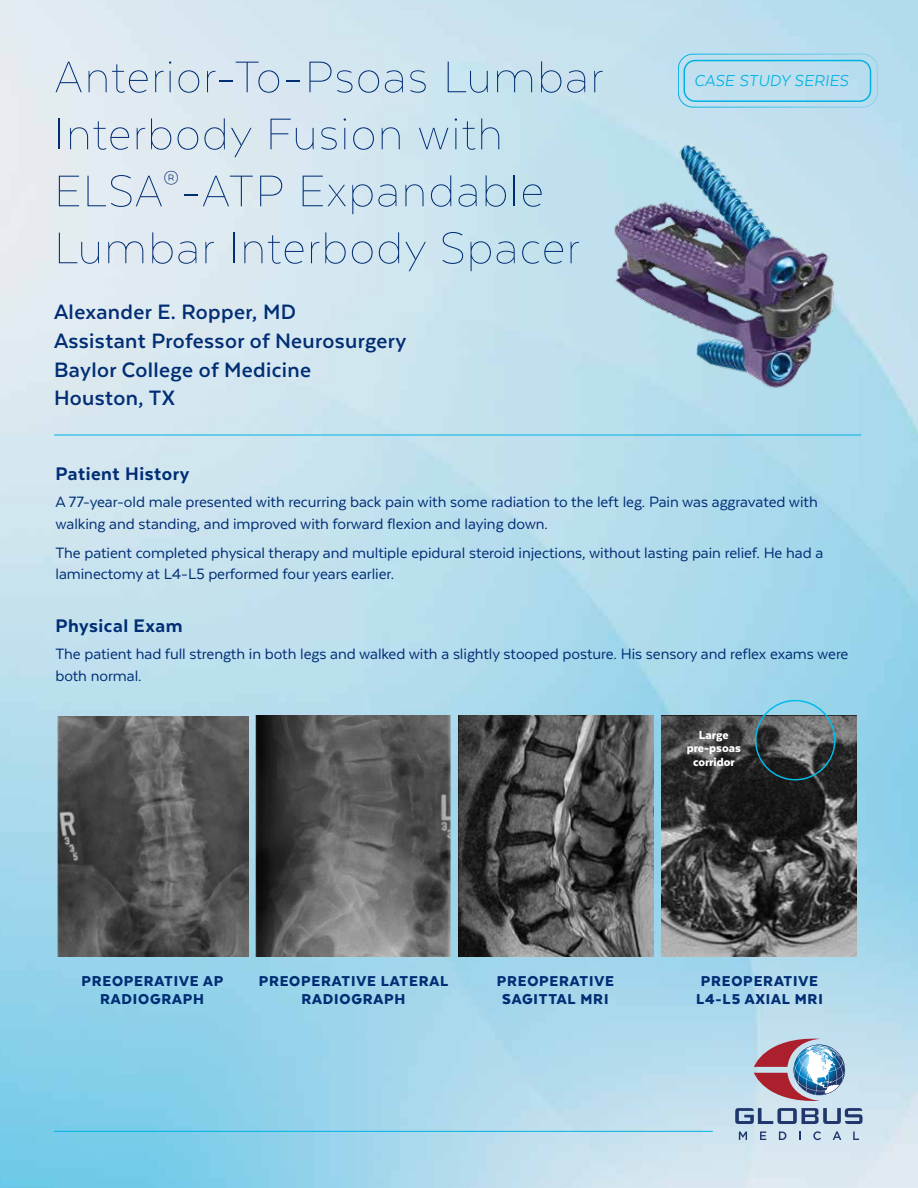
<style>
.page{position:relative;width:918px;height:1188px;background:#fff}
.page>*{position:absolute;margin:0;border:0;box-sizing:border-box;transform-origin:0 0}
.t1{font:100 51px/57px "Texta";letter-spacing:.025em;color:#002d74}
.t2{font:700 24px/28.8px "Texta";letter-spacing:.015em;color:#002d74}
.t3{font:800 21px "Texta";letter-spacing:.025em;color:#002d74}
.t4{font:italic 18.15px "Texta";letter-spacing:.01em;color:#00b2e2}
.t5{font:17.25px/21.8px "Texta";letter-spacing:-.005em;color:#002d74}
.t6{font:900 16.5px/18px "Texta";letter-spacing:.05em;color:#002d74;text-align:center}
.t7{font:900 13.5px/13.5px "Texta";color:#fff;text-align:center}
</style>
<div class="page">
<img style="left:0;top:0;width:918px;height:1188px">
<svg style="left:739px;top:1132px;width:8px;height:8px"></svg>
<svg style="left:760px;top:1132px;width:6px;height:8px"></svg>
<svg style="left:779px;top:1132px;width:7px;height:8px"></svg>
<svg style="left:799px;top:1132px;width:2px;height:8px"></svg>
<svg style="left:813px;top:1131px;width:8px;height:9px"></svg>
<svg style="left:833px;top:1131px;width:8px;height:9px"></svg>
<svg style="left:853px;top:1132px;width:6px;height:8px"></svg>
<svg style="left:735px;top:1039px;width:128px;height:85px;background:#a6acc0"></svg>
<hr style="left:54px;top:435px;width:807px;height:1px;background:#00b2e2">
<hr style="left:54px;top:1131px;width:659px;height:1px;background:#00b2e2">
<div style="left:684px;top:60px;width:187px;height:42px;border:2px solid #00b2e3;border-radius:11px"></div>
<div style="left:678px;top:54px;width:199px;height:53px;border:1px solid #00b2e3;border-radius:15px"></div>
<img style="left:57px;top:716px;width:192px;height:241px">
<img style="left:256px;top:715px;width:195px;height:242px">
<img style="left:458px;top:715px;width:195px;height:242px">
<img style="left:662px;top:715px;width:195px;height:242px">
<img style="left:607px;top:132px;width:229px;height:273px">
<div style="left:755px;top:700px;width:81px;height:80px;border:2px solid #00bce7;border-radius:50%"></div>
<h1 class="t1" style="left:54px;top:48px;width:551px">Anterior-To-Psoas Lumbar<br>Interbody Fusion with<br>ELSA<sup>®</sup>-ATP Expandable<br>Lumbar Interbody Spacer</h1>
<h2 class="t2" style="left:54px;top:297px;width:354px">Alexander E. Ropper, MD<br>Assistant Professor of Neurosurgery<br>Baylor College of Medicine<br>Houston, TX</h2>
<p class="t4" style="left:694px;top:72px;width:156px">CASE STUDY SERIES</p>
<p class="t3" style="left:56px;top:463px;width:135px">Patient History</p>
<p class="t5" style="left:56px;top:491px;width:764px">A 77-year-old male presented with recurring back pain with some radiation to the left leg. Pain was aggravated with walking and standing, and improved with forward flexion and laying down.</p>
<p class="t5" style="left:56px;top:541px;width:769px">The patient completed physical therapy and multiple epidural steroid injections, without lasting pain relief. He had a laminectomy at L4-L5 performed four years earlier.</p>
<p class="t3" style="left:56px;top:615px;width:129px">Physical Exam</p>
<p class="t5" style="left:56px;top:643px;width:795px">The patient had full strength in both legs and walked with a slightly stooped posture. His sensory and reflex exams were both normal.</p>
<p class="t7" style="left:687px;top:728px;width:56px">Large pre-psoas corridor</p>
<p class="t6" style="left:81px;top:972px;width:143px">PREOPERATIVE AP<br>RADIOGRAPH</p>
<p class="t6" style="left:259px;top:972px;width:191px">PREOPERATIVE LATERAL<br>RADIOGRAPH</p>
<p class="t6" style="left:497px;top:972px;width:119px">PREOPERATIVE<br>SAGITTAL MRI</p>
<p class="t6" style="left:696px;top:972px;width:128px;text-align:left">PREOPERATIVE<br>L4-L5 AXIAL MRI</p>
</div>
